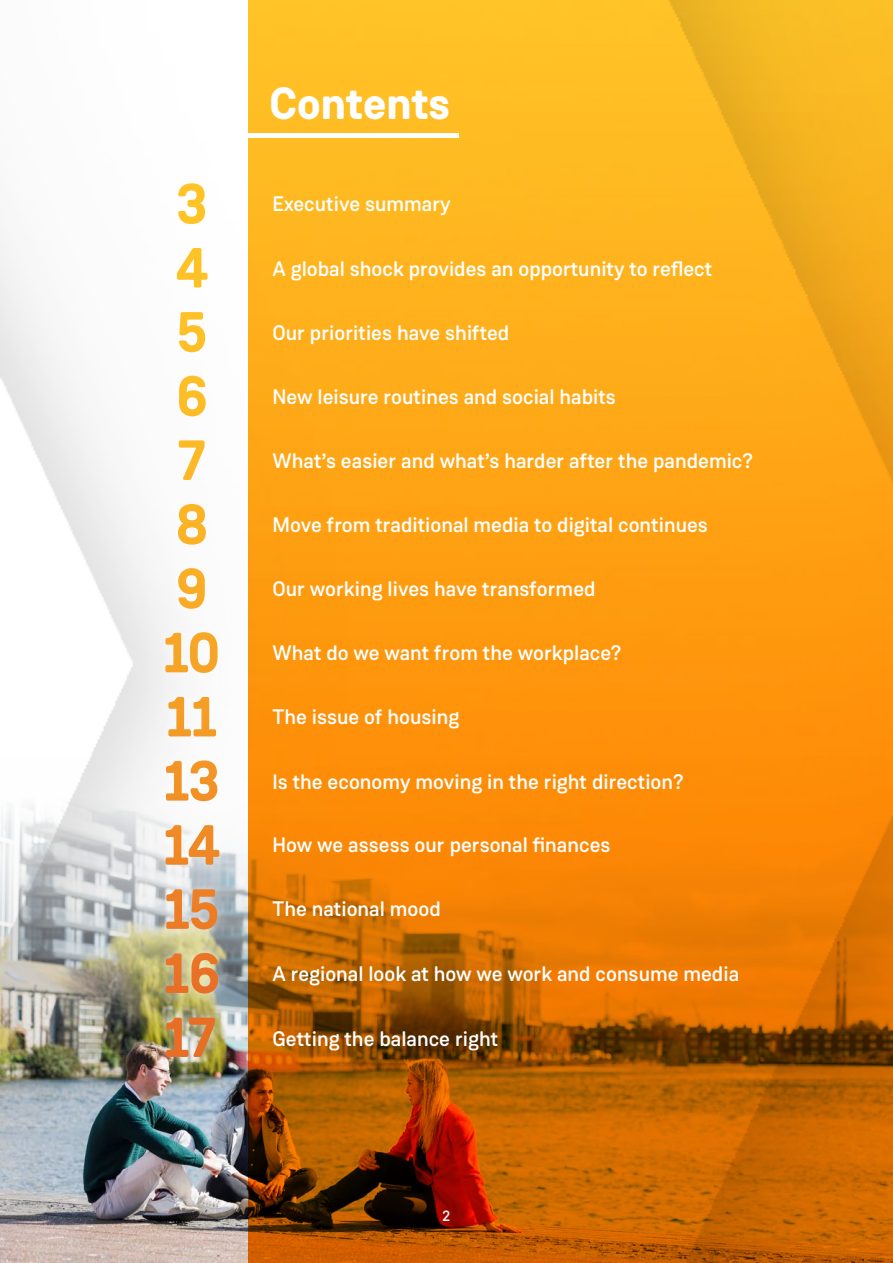
<style>
.page{position:relative;width:893px;height:1263px;background:#fff}
.page>*{position:absolute;margin:0;border:0;box-sizing:border-box;transform-origin:0 0}
.t1{font:700 57px "Weissenhof Grotesk";color:#e86e26}
.t2{font:700 45px "Weissenhof Grotesk";color:#fff}
.t3{font:500 21px "Weissenhof Grotesk";color:#fff}
.t4{font:500 15px "Weissenhof Grotesk";color:#fff}
</style>
<div class="page">
<img style="left:0;top:229px;width:248px;height:1034px">
<img style="left:248px;top:0;width:645px;height:1263px">
<div style="left:152px;top:122px;width:109px;height:885px;background:#fff;opacity:.5"></div>
<svg style="left:177px;top:134px;width:71px;height:469px"></svg>
<hr style="left:248px;top:134px;width:210px;height:4px;background:#fff">
<div style="left:153px;top:1003px;width:75px;height:67px;background:#fff;opacity:.5"></div>
<h1 class="t1" style="left:164px;top:1001px;width:53px">17</h1>
<h2 class="t2" style="left:269px;top:75px;width:182px">Contents</h2>
<p class="t3" style="left:272px;top:191px;width:180px">Executive summary</p>
<p class="t3" style="left:272px;top:255px;width:441px">A global shock provides an opportunity to reflect</p>
<p class="t3" style="left:272px;top:320px;width:238px">Our priorities have shifted</p>
<p class="t3" style="left:272px;top:384px;width:345px">New leisure routines and social habits</p>
<p class="t3" style="left:272px;top:448px;width:482px">What’s easier and what’s harder after the pandemic?</p>
<p class="t3" style="left:272px;top:512px;width:437px">Move from traditional media to digital continues</p>
<p class="t3" style="left:272px;top:576px;width:325px">Our working lives have transformed</p>
<p class="t3" style="left:272px;top:640px;width:350px">What do we want from the workplace?</p>
<p class="t3" style="left:272px;top:704px;width:188px">The issue of housing</p>
<p class="t3" style="left:272px;top:769px;width:413px">Is the economy moving in the right direction?</p>
<p class="t3" style="left:272px;top:832px;width:340px">How we assess our personal finances</p>
<p class="t3" style="left:272px;top:896px;width:170px">The national mood</p>
<p class="t3" style="left:272px;top:961px;width:468px">A regional look at how we work and consume media</p>
<p class="t3" style="left:272px;top:1026px;width:227px">Getting the balance right</p>
<p class="t4" style="left:443px;top:1206px;width:9px">2</p>
</div>
